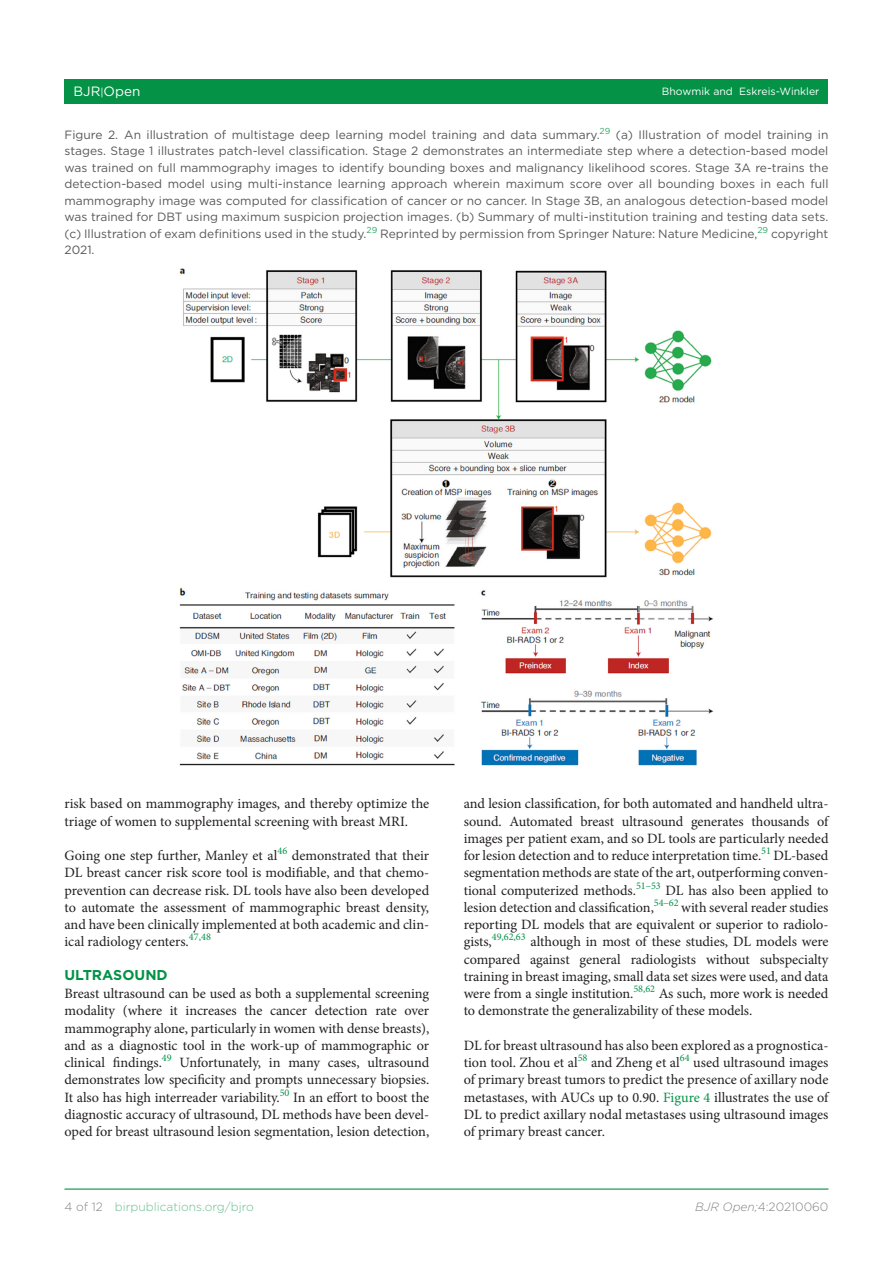
<style>
.page{position:relative;width:893px;height:1263px;background:#fff}
.page>*{position:absolute;margin:0;border:0;box-sizing:border-box;transform-origin:0 0}
.t1{font:14.25px/17.2px "Minion Pro";letter-spacing:-.005em;color:#231f20;text-align:justify}
.t2{font:700 14.25px "Gotham";color:#039246}
.t3{font:13.5px "Gotham";color:#fff}
.t4{font:12px/16.5px "Gotham";color:#57585a;text-align:justify}
.t5{font:300 12px "Gotham";color:#68be90}
.t6{font:300 12px "Gotham";color:#808285}
.t7{font:10.5px "Gotham";color:#fff}
.s1{font-size:10.5px}
.s2{color:#039246}
.s3{color:#808285}
.s4{font-style:italic}
</style>
<div class="page">
<hr style="left:64px;top:1188px;width:764px;height:2px;background:#039246">
<div style="left:64px;top:79px;width:764px;height:24px;background:#039246"></div>
<img style="left:179px;top:268px;width:535px;height:497px">
<p class="t3" style="left:74px;top:82px;width:68px">BJR<span class="s1">|</span>Open</p>
<p class="t7" style="left:662px;top:85px;width:159px">Bhowmik and Eskreis-Winkler</p>
<p class="t4" style="left:64px;top:126px;width:765px">Figure 2. An illustration of multistage deep learning model training and data summary.<sup>29</sup> (a) Illustration of model training in stages. Stage 1 illustrates patch-level classification. Stage 2 demonstrates an intermediate step where a detection-based model was trained on full mammography images to identify bounding boxes and malignancy likelihood scores. Stage 3A re-trains the detection-based model using multi-instance learning approach wherein maximum score over all bounding boxes in each full mammography image was computed for classification of cancer or no cancer. In Stage 3B, an analogous detection-based model was trained for DBT using maximum suspicion projection images. (b) Summary of multi-institution training and testing data sets. (c) Illustration of exam definitions used in the study.<sup>29</sup> Reprinted by permission from Springer Nature: Nature Medicine,<sup>29</sup> copyright 2021.</p>
<p class="t1" style="left:64px;top:795px;width:366px">risk based on mammography images, and thereby optimize the triage of women to supplemental screening with breast MRI.</p>
<p class="t1" style="left:64px;top:847px;width:366px">Going one step further, Manley et al<sup>46</sup> demonstrated that their DL breast cancer risk score tool is modifiable, and that chemo&shy;prevention can decrease risk. DL tools have also been developed to automate the assessment of mammographic breast density, and have been clinically implemented at both academic and clin&shy;ical radiology centers.<sup>47,48</sup></p>
<p class="t2" style="left:64px;top:966px;width:105px">ULTRASOUND</p>
<p class="t1" style="left:64px;top:985px;width:366px">Breast ultrasound can be used as both a supplemental screening modality (where it increases the cancer detection rate over mammography alone, particularly in women with dense breasts), and as a diagnostic tool in the work-up of mammographic or clinical findings.<sup>49</sup> Unfortunately, in many cases, ultrasound demonstrates low specificity and prompts unnecessary biopsies.<br>It also has high interreader variability.<sup>50</sup> In an effort to boost the diagnostic accuracy of ultrasound, DL methods have been devel&shy;oped for breast ultrasound lesion segmentation, lesion detection,</p>
<p class="t1" style="left:464px;top:795px;width:366px">and lesion classification, for both automated and handheld ultra&shy;sound. Automated breast ultrasound generates thousands of images per patient exam, and so DL tools are particularly needed for lesion detection and to reduce interpretation time.<sup>51</sup> DL-based segmentation methods are state of the art, outperforming conven&shy;tional computerized methods.<sup>51–53</sup> DL has also been applied to lesion detection and classification,<sup>54–62</sup> with several reader studies reporting DL models that are equivalent or superior to radiolo&shy;gists,<sup>49,62,63</sup> although in most of these studies, DL models were compared against general radiologists without subspecialty training in breast imaging, small data set sizes were used, and data were from a single institution.<sup>58,62</sup> As such, more work is needed to demonstrate the generalizability of these models.</p>
<p class="t1" style="left:464px;top:1037px;width:366px">DL for breast ultrasound has also been explored as a prognostica&shy;tion tool. Zhou et al<sup>58</sup> and Zheng et al<sup>64</sup> used ultrasound images of primary breast tumors to predict the presence of axillary node metastases, with AUCs up to 0.90. <span class="s2">Figure 4</span> illustrates the use of DL to predict axillary nodal metastases using ultrasound images of primary breast cancer.</p>
<p class="t5" style="left:64px;top:1199px;width:191px"><span class="s3">4 of 12</span> birpublications.org/bjro</p>
<p class="t6" style="left:695px;top:1199px;width:135px"><span class="s4">BJR Open;</span>4:20210060</p>
</div>
